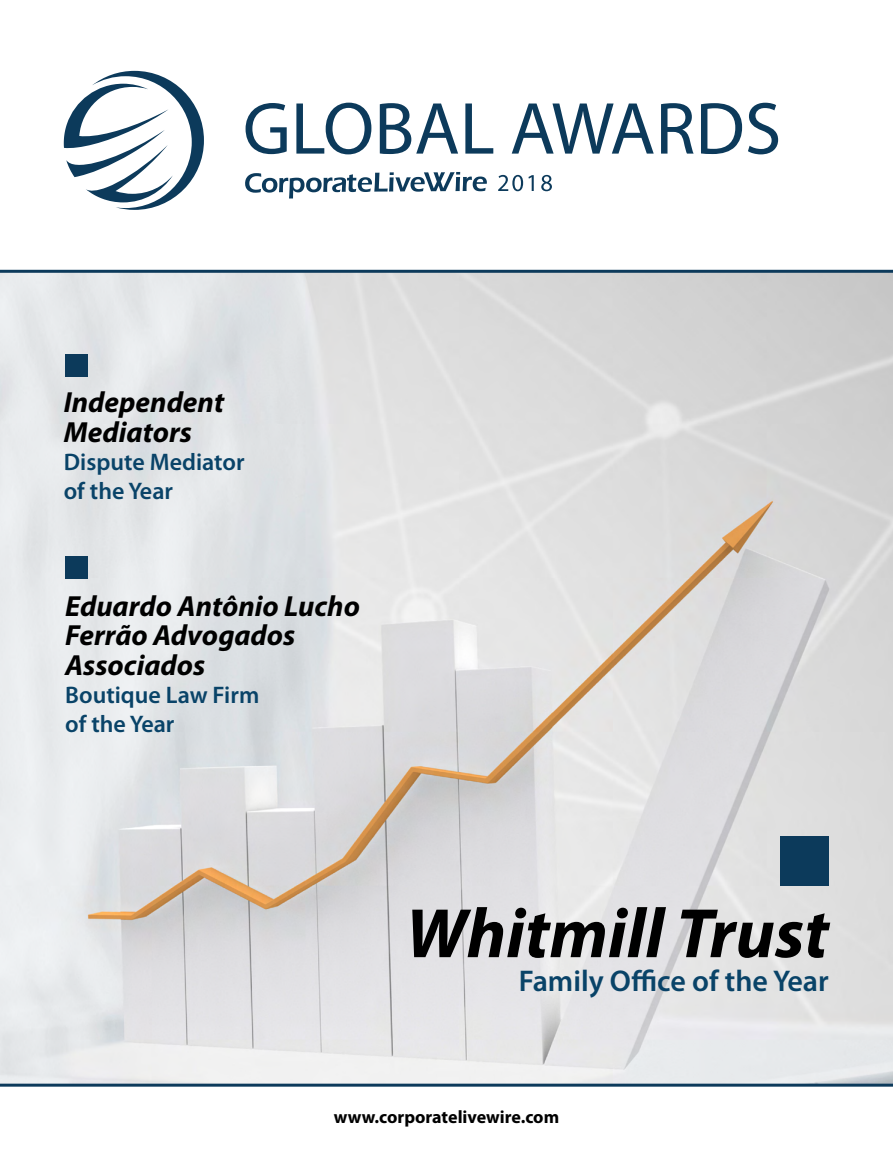
<style>
.page{position:relative;width:893px;height:1149px;background:#fff}
.page>*{position:absolute;margin:0;border:0;box-sizing:border-box;transform-origin:0 0}
.t1{font:74.25px "Myriad Pro";color:#0c3a5b}
.t2{font:italic 700 70.5px "Myriad Pro";color:#000}
.t3{font:600 30px "Myriad Pro";color:#094368}
.t4{font:italic 700 29.1px/29.7px "Myriad Pro";color:#000}
.t5{font:600 24px/28.2px "Myriad Pro";color:#094368}
.t6{font:700 18px "Myriad Pro";color:#000}
</style>
<div class="page">
<img style="left:0;top:273px;width:893px;height:810px">
<svg style="left:245px;top:172px;width:242px;height:26px"></svg>
<svg style="left:498px;top:175px;width:36px;height:16px"></svg>
<svg style="left:541px;top:175px;width:11px;height:16px"></svg>
<svg style="left:64px;top:71px;width:140px;height:139px"></svg>
<div style="left:65px;top:556px;width:23px;height:22px;background:#0c3a5b"></div>
<div style="left:65px;top:354px;width:23px;height:23px;background:#0c3a5b"></div>
<div style="left:780px;top:836px;width:49px;height:49px;background:#0c3a5b"></div>
<hr style="left:0;top:270px;width:893px;height:3px;background:#0c3a5b">
<hr style="left:0;top:1083px;width:893px;height:3px;background:#0c3a5b">
<h1 class="t1" style="left:243px;top:83px;width:540px">GLOBAL AWARDS</h1>
<p class="t4" style="left:64px;top:386px;width:162px">Independent<br>Mediators</p>
<p class="t5" style="left:64px;top:447px;width:182px">Dispute Mediator of the Year</p>
<p class="t4" style="left:65px;top:589px;width:296px">Eduardo Antônio Lucho<br>Ferrão Advogados<br>Associados</p>
<p class="t5" style="left:65px;top:680px;width:196px">Boutique Law Firm of the Year</p>
<h2 class="t2" style="left:406px;top:887px;width:424px">Whitmill Trust</h2>
<p class="t3" style="left:519px;top:961px;width:312px">Family Office of the Year</p>
<p class="t6" style="left:334px;top:1105px;width:227px">www.corporatelivewire.com</p>
</div>
